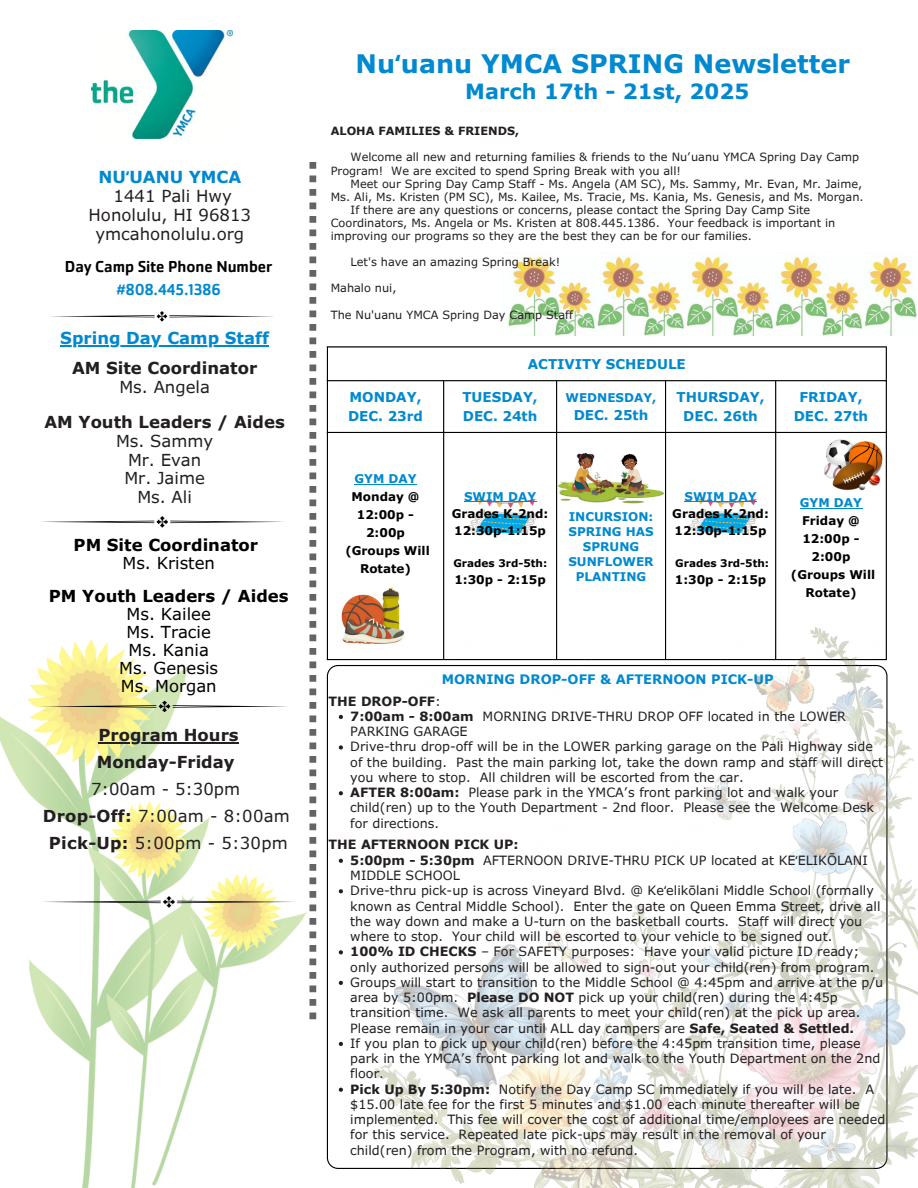
<style>
.page{position:relative;width:918px;height:1188px;background:#fff}
.page>*{position:absolute;margin:0;border:0;box-sizing:border-box;transform-origin:0 0}
.t1{font:700 25.5px "Verdana Pro";letter-spacing:.005em;color:#0089d0}
.t2{font:700 21px "Verdana Pro";letter-spacing:.005em;color:#0089d0}
.t3{font:700 16.5px/27px "Verdana Pro";color:#231f20;text-align:center}
.t4{font:16.5px/18.8px "Verdana Pro";color:#231f20;text-align:center}
.t5{font:16.5px/18px "Verdana Pro";color:#000;text-align:center}
.t6{font:500 16.5px/22.5px "Cachet Pro";color:#000;text-align:center}
.t7{font:700 16.5px/18px "Verdana Pro";color:#000;text-align:center}
.t8{font:700 16.5px "Verdana Pro";color:#0089d0}
.t9{font:700 13.5px/18.8px "Verdana Pro";color:#0089d0}
.t10{font:700 13.05px "Verdana Pro";color:#0089d0}
.t11{font:12.75px/15.3px "Verdana Pro";color:#231f20}
.t12{font:700 12.75px/21.8px "Verdana Pro";color:#231f20}
.t13{font:700 12px/18px "Verdana Pro";color:#000;text-align:center}
.t14{font:700 12px/15px "Verdana Pro";color:#0089d0;text-align:center}
.t15{font:11.25px/13px "Verdana Pro";color:#231f20}
.t16{font:700 11.25px "Verdana Pro";color:#231f20}
.t17{font:700 10.5px "Verdana Pro";color:#000}
.s1{font-weight:700;color:#0089d0}
.s2{font-family:"Noto Sans";font-weight:700;color:#0089d0}
.s3{color:#0089d0}
.s4{font-weight:400}
.s5{font-weight:700}
.s6{font-family:"Noto Sans"}
</style>
<div class="page">
<img style="left:92px;top:30px;width:140px;height:108px">
<img style="left:0;top:640px;width:307px;height:548px">
<svg style="left:39px;top:701px;width:251px;height:11px"></svg>
<svg style="left:41px;top:516px;width:243px;height:12px"></svg>
<svg style="left:42px;top:896px;width:254px;height:12px"></svg>
<svg style="left:50px;top:311px;width:224px;height:10px"></svg>
<svg style="left:309px;top:162px;width:7px;height:857px"></svg>
<img style="left:688px;top:500px;width:70px;height:32px">
<img style="left:467px;top:500px;width:70px;height:33px">
<hr style="left:354px;top:484px;width:63px;height:1px;background:#0089d0">
<hr style="left:464px;top:501px;width:72px;height:1px;background:#0089d0">
<hr style="left:685px;top:501px;width:72px;height:1px;background:#0089d0">
<hr style="left:800px;top:508px;width:62px;height:1px;background:#0089d0">
<hr style="left:327px;top:348px;width:1px;height:311px;background:#000">
<hr style="left:443px;top:381px;width:1px;height:278px;background:#000">
<hr style="left:556px;top:381px;width:1px;height:278px;background:#000">
<hr style="left:665px;top:381px;width:1px;height:278px;background:#000">
<hr style="left:775px;top:381px;width:1px;height:278px;background:#000">
<hr style="left:886px;top:348px;width:1px;height:311px;background:#000">
<hr style="left:327px;top:346px;width:560px;height:2px;background:#000">
<hr style="left:327px;top:380px;width:560px;height:1px;background:#000">
<hr style="left:327px;top:432px;width:560px;height:1px;background:#000">
<hr style="left:327px;top:659px;width:560px;height:1px;background:#000">
<img style="left:508px;top:256px;width:409px;height:79px">
<img style="left:557px;top:441px;width:110px;height:74px">
<img style="left:824px;top:439px;width:59px;height:52px">
<img style="left:341px;top:588px;width:59px;height:56px">
<img style="left:356px;top:621px;width:562px;height:567px">
<hr style="left:60px;top:345px;width:209px;height:1px;background:#0089d0">
<hr style="left:98px;top:742px;width:141px;height:1px;background:#231f20">
<svg style="left:339px;top:715px;width:4px;height:4px"></svg>
<svg style="left:339px;top:745px;width:4px;height:5px"></svg>
<svg style="left:339px;top:791px;width:4px;height:4px"></svg>
<svg style="left:339px;top:859px;width:4px;height:4px"></svg>
<svg style="left:339px;top:889px;width:4px;height:4px"></svg>
<svg style="left:339px;top:950px;width:4px;height:4px"></svg>
<svg style="left:339px;top:981px;width:4px;height:4px"></svg>
<svg style="left:339px;top:1042px;width:4px;height:4px"></svg>
<svg style="left:339px;top:1088px;width:4px;height:4px"></svg>
<p class="t4" style="left:89px;top:167px;width:164px;line-height:19.2px"><span class="s1">NU</span><span class="s2">ʻ</span><span class="s1">UANU YMCA<br></span>1441 Pali Hwy<br>Honolulu, HI 96813 ymcahonolulu.org</p>
<p class="t6" style="left:65px;top:255px;width:209px">Day Camp Site Phone Number <span class="s3">#808.445.1386</span></p>
<p class="t8" style="left:60px;top:327px;width:210px">Spring Day Camp Staff</p>
<p class="t3" style="left:72px;top:358px;width:187px;line-height:18.8px">AM Site Coordinator<br><span class="s4">Ms. Angela</span></p>
<p class="t4" style="left:44px;top:412px;width:242px"><span class="s5">AM Youth Leaders / Aides<br></span>Ms. Sammy<br>Mr. Evan<br>Mr. Jaime<br>Ms. Ali</p>
<p class="t7" style="left:74px;top:535px;width:186px">PM Site Coordinator<br><span class="s4">Ms. Kristen</span></p>
<p class="t5" style="left:49px;top:587px;width:241px"><span class="s5">PM Youth Leaders / Aides<br></span>Ms. Kailee<br>Ms. Tracie<br>Ms. Kania<br>Ms. Genesis<br>Ms. Morgan</p>
<p class="t3" style="left:43px;top:721px;width:248px">Program Hours<br>Monday-Friday<br><span class="s4">7:00am - 5:30pm<br></span>Drop-Off: <span class="s4">7:00am - 8:00am<br></span>Pick-Up: <span class="s4">5:00pm - 5:30pm</span></p>
<p class="t1" style="left:356px;top:48px;width:496px">Nu<span class="s6">ʻ</span>uanu YMCA SPRING Newsletter</p>
<p class="t2" style="left:465px;top:78px;width:286px">March 17th - 21st, 2025</p>
<p class="t16" style="left:331px;top:124px;width:190px">ALOHA FAMILIES &amp; FRIENDS,</p>
<p class="t15" style="left:331px;top:150px;width:530px;text-indent:20px">Welcome all new and returning families &amp; friends to the Nu’uanu YMCA Spring Day Camp<br>Program! We are excited to spend Spring Break with you all!</p>
<p class="t15" style="left:331px;top:177px;width:534px;text-align:right">Meet our Spring Day Camp Staff - Ms. Angela (AM SC), Ms. Sammy, Mr. Evan, Mr. Jaime,<br>Ms. Ali, Ms. Kristen (PM SC), Ms. Kailee, Ms. Tracie, Ms. Kania, Ms. Genesis, and Ms. Morgan.</p>
<p class="t15" style="left:331px;top:203px;width:506px;text-indent:20px">If there are any questions or concerns, please contact the Spring Day Camp Site<br>Coordinators, Ms. Angela or Ms. Kristen at 808.445.1386. Your feedback is important in improving our programs so they are the best they can be for our families.</p>
<p class="t15" style="left:351px;top:255px;width:211px">Let's have an amazing Spring Break!</p>
<p class="t15" style="left:331px;top:281px;width:67px">Mahalo nui,</p>
<p class="t15" style="left:331px;top:308px;width:244px">The Nu'uanu YMCA Spring Day Camp Staff</p>
<p class="t9" style="left:528px;top:354px;width:160px">ACTIVITY SCHEDULE</p>
<h3 class="t9" style="left:348px;top:388px;width:76px">MONDAY,<br>DEC. 23rd</h3>
<h2 class="t9" style="left:462px;top:388px;width:77px">TUESDAY,<br>DEC. 24th</h2>
<p class="t14" style="left:566px;top:389px;width:92px">WEDNESDAY,</p>
<h2 class="t9" style="left:574px;top:405px;width:76px">DEC. 25th</h2>
<h3 class="t9" style="left:677px;top:388px;width:90px;text-align:center">THURSDAY,<br>DEC. 26th</h3>
<h3 class="t9" style="left:794px;top:388px;width:76px;text-align:center">FRIDAY,<br>DEC. 27th</h3>
<p class="t14" style="left:354px;top:471px;width:64px">GYM DAY</p>
<h3 class="t13" style="left:352px;top:487px;width:69px">Monday @<br>12:00p -<br>2:00p</h3>
<h3 class="t13" style="left:345px;top:541px;width:86px">(Groups Will<br>Rotate)</h3>
<p class="t14" style="left:464px;top:488px;width:74px">SWIM DAY</p>
<p class="t13" style="left:452px;top:504px;width:98px;line-height:17px;text-align:left">Grades K-2nd:<br>12:30p-1:15p</p>
<h3 class="t17" style="left:453px;top:557px;width:95px">Grades 3rd-5th:</h3>
<p class="t13" style="left:454px;top:570px;width:93px">1:30p - 2:15p</p>
<p class="t14" style="left:569px;top:508px;width:86px">INCURSION:</p>
<h1 class="t14" style="left:569px;top:523px;width:87px">SPRING HAS<br>SPRUNG</h1>
<p class="t14" style="left:568px;top:553px;width:87px">SUNFLOWER<br>PLANTING</p>
<p class="t14" style="left:685px;top:488px;width:74px">SWIM DAY</p>
<p class="t13" style="left:672px;top:504px;width:98px;line-height:17px;text-align:left">Grades K-2nd:<br>12:30p-1:15p</p>
<p class="t17" style="left:675px;top:557px;width:95px">Grades 3rd-5th:</p>
<p class="t13" style="left:675px;top:570px;width:93px">1:30p - 2:15p</p>
<p class="t14" style="left:800px;top:495px;width:64px">GYM DAY</p>
<p class="t13" style="left:802px;top:512px;width:59px">Friday @<br>12:00p -<br>2:00p</p>
<p class="t13" style="left:791px;top:566px;width:86px">(Groups Will<br>Rotate)</p>
<p class="t10" style="left:442px;top:671px;width:333px">MORNING DROP-OFF &amp; AFTERNOON PICK-UP</p>
<p class="t12" style="left:329px;top:690px;width:114px">THE DROP-OFF<span class="s4">:</span></p>
<p class="t11" style="left:350px;top:708px;width:497px"><span class="s5">7:00am - 8:00am</span> MORNING DRIVE-THRU DROP OFF located in the LOWER<br>PARKING GARAGE</p>
<p class="t11" style="left:350px;top:739px;width:534px">Drive-thru drop-off will be in the LOWER parking garage on the Pali Highway side of the building. Past the main parking lot, take the down ramp and staff will direct you where to stop. All children will be escorted from the car.</p>
<p class="t11" style="left:350px;top:784px;width:525px"><span class="s5">AFTER 8:00am:</span> Please park in the YMCA’s front parking lot and walk your child(ren) up to the Youth Department - 2nd floor. Please see the Welcome Desk</p>
<p class="t12" style="left:329px;top:812px;width:192px;text-indent:22px"><span class="s4">for directions.<br></span>THE AFTERNOON PICK UP:</p>
<p class="t11" style="left:350px;top:852px;width:519px"><span class="s5">5:00pm - 5:30pm</span> AFTERNOON DRIVE-THRU PICK UP located at KE<span class="s6">ʻ</span>ELIKŌLANI</p>
<p class="t11" style="left:350px;top:867px;width:525px">MIDDLE SCHOOL<br>Drive-thru pick-up is across Vineyard Blvd. @ Ke<span class="s6">ʻ</span>elikōlani Middle School (formally known as Central Middle School).</p>
<p class="t11" style="left:350px;top:898px;width:532px;text-indent:223px">Enter the gate on Queen Emma Street, drive all the way down and make a U-turn on the basketball courts. Staff will direct you where to stop. Your child will be escorted to your vehicle to be signed out.<br><span class="s5">100% ID CHECKS</span> – For SAFETY purposes: Have your valid picture ID ready;</p>
<p class="t11" style="left:350px;top:959px;width:534px">only authorized persons will be allowed to sign-out your child(ren) from program.<br>Groups will start to transition to the Middle School @ 4:45pm and arrive at the p/u area by 5:00pm. <span class="s5">Please DO NOT</span> pick up your child(ren) during the 4:45p</p>
<p class="t11" style="left:350px;top:1005px;width:532px">transition time. We ask all parents to meet your child(ren) at the pick up area.<br>Please remain in your car until ALL day campers are <span class="s5">Safe, Seated &amp; Settled.<br></span>If you plan to pick up your child(ren) before the 4:45pm transition time, please park in the YMCA’s front parking lot and walk to the Youth Department on the 2nd floor.<br><span class="s5">Pick Up By 5:30pm:</span></p>
<p class="t11" style="left:350px;top:1081px;width:537px;text-indent:149px">Notify the Day Camp SC immediately if you will be late. A $15.00 late fee for the first 5 minutes and $1.00 each minute thereafter will be implemented. This fee will cover the cost of additional time/employees are needed for this service. Repeated late pick-ups may result in the removal of your child(ren) from the Program, with no refund.</p>
</div>
